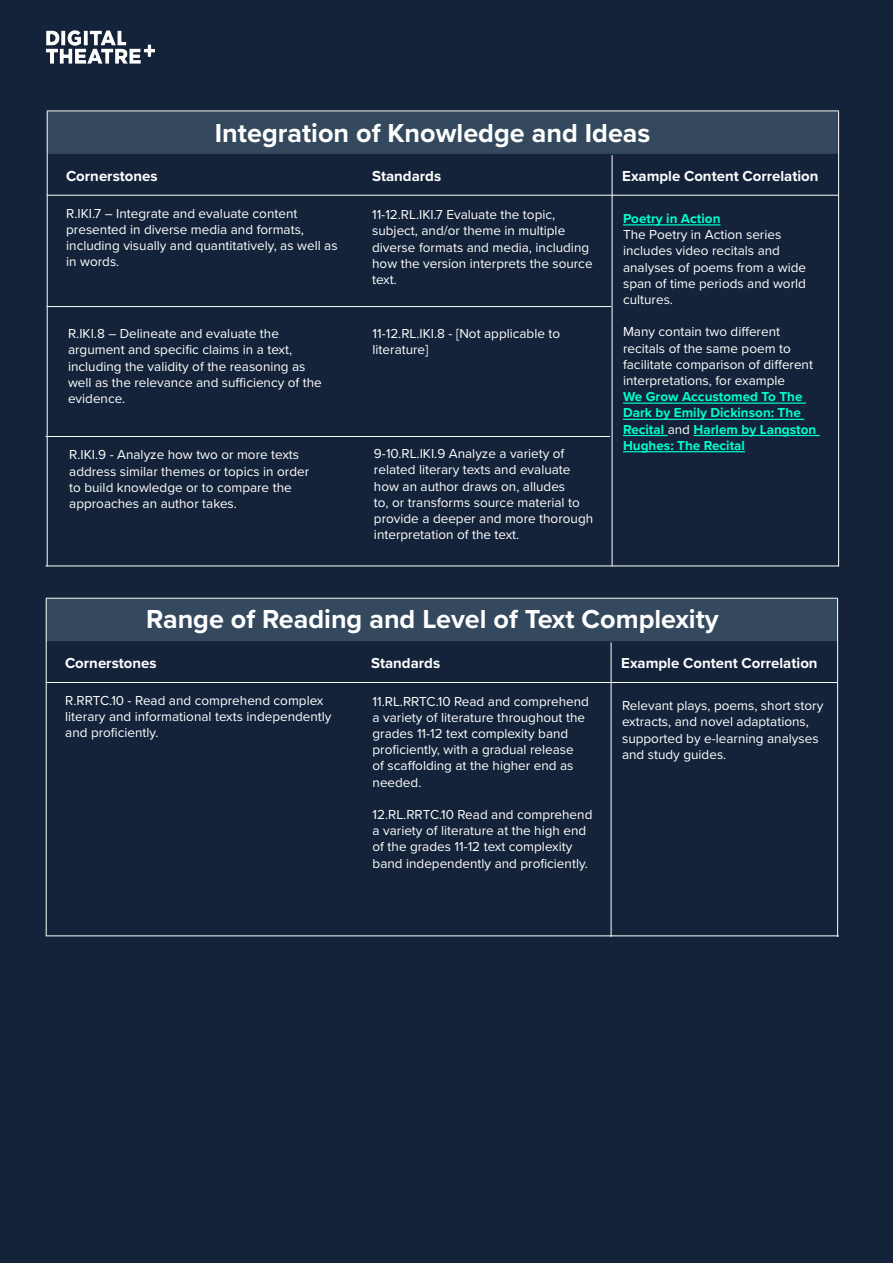
<style>
.page{position:relative;width:893px;height:1263px;background:#14233a}
.page>*{position:absolute;margin:0;border:0;box-sizing:border-box;transform-origin:0 0}
.t1{font:700 27px "Proxima Nova";color:#fff}
.t2{font:700 15px "Proxima Nova";color:#fff}
.t3{font:13.5px/16.2px "Proxima Nova";color:#fff}
.t4{font:700 13.5px/16.2px "Proxima Nova";color:#00ffcd}
.s1{font-weight:400;color:#fff}
</style>
<div class="page">
<div style="left:47px;top:111px;width:792px;height:43px;background:#34495e"></div>
<hr style="left:623px;top:224px;width:97px;height:1px;background:#00ffcd">
<hr style="left:623px;top:402px;width:183px;height:2px;background:#00ffcd">
<hr style="left:623px;top:419px;width:181px;height:1px;background:#00ffcd">
<hr style="left:623px;top:435px;width:45px;height:1px;background:#00ffcd">
<hr style="left:693px;top:435px;width:127px;height:1px;background:#00ffcd">
<hr style="left:623px;top:451px;width:122px;height:1px;background:#00ffcd">
<hr style="left:838px;top:111px;width:1px;height:455px;background:#fff">
<hr style="left:47px;top:111px;width:1px;height:455px;background:#fff">
<hr style="left:47px;top:111px;width:792px;height:1px;background:#fff">
<hr style="left:47px;top:195px;width:792px;height:1px;background:#fff">
<hr style="left:612px;top:155px;width:1px;height:411px;background:#fff">
<hr style="left:47px;top:306px;width:564px;height:1px;background:#fff">
<hr style="left:46px;top:436px;width:564px;height:1px;background:#fff">
<hr style="left:46px;top:566px;width:793px;height:1px;background:#fff">
<div style="left:46px;top:599px;width:792px;height:42px;background:#34495e"></div>
<hr style="left:837px;top:599px;width:1px;height:338px;background:#fff">
<hr style="left:46px;top:599px;width:1px;height:336px;background:#fff">
<hr style="left:46px;top:598px;width:792px;height:1px;background:#fff">
<hr style="left:46px;top:682px;width:792px;height:1px;background:#fff">
<hr style="left:611px;top:642px;width:1px;height:295px;background:#fff">
<hr style="left:46px;top:935px;width:793px;height:1px;background:#fff">
<img style="left:47px;top:29px;width:107px;height:35px">
<h1 class="t1" style="left:215px;top:113px;width:437px">Integration of Knowledge and Ideas</h1>
<p class="t2" style="left:66px;top:164px;width:93px">Cornerstones</p>
<p class="t2" style="left:622px;top:164px;width:198px">Example Content Correlation</p>
<p class="t3" style="left:66px;top:205px;width:273px">R.IKI.7 – Integrate and evaluate content presented in diverse media and formats, including visually and quantitatively, as well as in words.</p>
<p class="t4" style="left:623px;top:210px;width:99px">Poetry in Action</p>
<p class="t2" style="left:372px;top:164px;width:71px">Standards</p>
<p class="t3" style="left:372px;top:206px;width:222px">11-12.RL.IKI.7 Evaluate the topic, subject, and/or theme in multiple diverse formats and media, including how the version interprets the source text.</p>
<p class="t3" style="left:623px;top:226px;width:185px">The Poetry in Action series includes video recitals and analyses of poems from a wide span of time periods and world cultures.</p>
<p class="t3" style="left:623px;top:323px;width:191px">Many contain two different recitals of the same poem to facilitate comparison of different interpretations, for example</p>
<p class="t4" style="left:623px;top:388px;width:195px">We Grow Accustomed To The<br>Dark by Emily Dickinson: The<br>Recital <span class="s1">and</span> Harlem by Langston<br>Hughes: The Recital</p>
<p class="t3" style="left:68px;top:325px;width:255px">R.IKI.8 – Delineate and evaluate the argument and specific claims in a text, including the validity of the reasoning as well as the relevance and sufficiency of the evidence.</p>
<p class="t3" style="left:373px;top:325px;width:189px">11-12.RL.IKI.8 - [Not applicable to literature]</p>
<p class="t3" style="left:69px;top:446px;width:241px">R.IKI.9 - Analyze how two or more texts address similar themes or topics in order to build knowledge or to compare the approaches an author takes.</p>
<p class="t3" style="left:374px;top:445px;width:221px">9-10.RL.IKI.9 Analyze a variety of related literary texts and evaluate how an author draws on, alludes<br>to, or transforms source material to provide a deeper and more thorough interpretation of the text.</p>
<h1 class="t1" style="left:146px;top:598px;width:574px">Range of Reading and Level of Text Complexity</h1>
<p class="t2" style="left:65px;top:652px;width:93px">Cornerstones</p>
<p class="t2" style="left:621px;top:652px;width:198px">Example Content Correlation</p>
<p class="t3" style="left:65px;top:692px;width:268px">R.RRTC.10 - Read and comprehend complex literary and informational texts independently and proficiently.</p>
<p class="t3" style="left:622px;top:697px;width:203px">Relevant plays, poems, short story extracts, and novel adaptations, supported by e-learning analyses and study guides.</p>
<p class="t2" style="left:371px;top:652px;width:71px">Standards</p>
<p class="t3" style="left:373px;top:692px;width:218px">11.RL.RRTC.10 Read and comprehend a variety of literature throughout the grades 11-12 text complexity band proficiently, with a gradual release<br>of scaffolding at the higher end as needed.</p>
<p class="t3" style="left:373px;top:806px;width:221px">12.RL.RRTC.10 Read and comprehend a variety of literature at the high end of the grades 11-12 text complexity band independently and proficiently.</p>
</div>
